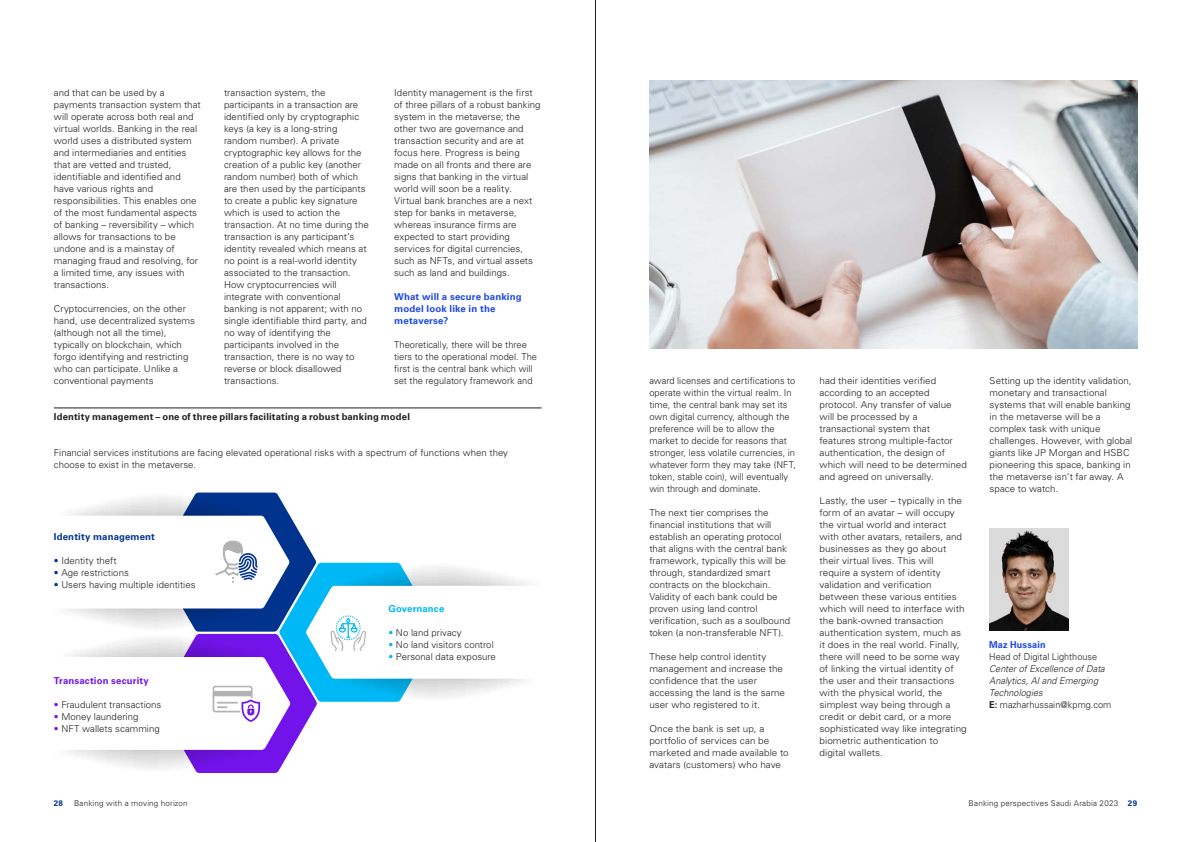
<style>
.page{position:relative;width:1191px;height:842px;background:#fff}
.page>*{position:absolute;margin:0;border:0;box-sizing:border-box;transform-origin:0 0}
.t1{font:300 9.5px/12px "Univers LT Std";color:#231f20}
.t2{font:300 9.5px/12px "Univers LT Std";color:#231f20;scale:1.05 1}
.t3{font:300 9.5px/12px "Univers LT Std";color:#231f20;scale:1.04 1}
.t4{font:italic 300 9.5px/12px "Univers LT Std";letter-spacing:.005em;color:#231f20;scale:.96 1}
.t5{font:700 9.5px "Univers LT Std";letter-spacing:.015em;color:#231f20}
.t6{font:700 9.5px/12px "Univers LT Std";letter-spacing:.015em;color:#1e49e2}
.t7{font:300 9.5px "Univers LT Std";color:#231f20;scale:.96 1}
.t8{font:700 9.5px "Univers LT Std";letter-spacing:.015em;color:#7213ea}
.t9{font:700 9.5px "Univers LT Std";letter-spacing:.015em;color:#00338d}
.t10{font:700 9.5px "Univers LT Std";letter-spacing:.015em;color:#1e49e2;scale:.96 1}
.t11{font:700 9.5px "Univers LT Std";letter-spacing:.01em;color:#00b8f5}
.t12{font:300 8px "Univers LT Std";letter-spacing:.025em;color:#231f20}
.t13{font:700 8px "Univers LT Std";color:#00338d}
.s1{color:#00338d}
.s2{color:#7213ea}
.s3{color:#00b8f5}
.s4{font-weight:700;font-style:normal}
.s5{font-style:normal}
.s6{font-weight:700;color:#00338d}
</style>
<div class="page">
<hr style="left:595px;top:0;width:1px;height:842px;background:#231f20">
<img style="left:989px;top:528px;width:79px;height:102px">
<hr style="left:54px;top:408px;width:487px;height:1px;background:#231f20">
<svg style="left:67px;top:492px;width:461px;height:281px"></svg>
<img style="left:649px;top:81px;width:488px;height:267px">
<p class="t1" style="left:394px;top:87px;width:148px">Identity management is the first of three pillars of a robust banking system in the metaverse; the other two are governance and transaction security and are at focus here. Progress is being made on all fronts and there are signs that banking in the virtual world will soon be a reality.<br>Virtual bank branches are a next step for banks in metaverse, whereas insurance firms are expected to start providing services for digital currencies, such as NFTs, and virtual assets such as land and buildings.</p>
<p class="t6" style="left:394px;top:291px;width:129px">What will a secure banking model look like in the metaverse?</p>
<p class="t1" style="left:394px;top:339px;width:144px">Theoretically, there will be three tiers to the operational model. The first is the central bank which will set the regulatory framework and</p>
<p class="t5" style="left:54px;top:411px;width:358px">Identity management – one of three pillars facilitating a robust banking model</p>
<p class="t1" style="left:224px;top:87px;width:146px">transaction system, the participants in a transaction are identified only by cryptographic keys (a key is a long-string random number). A private cryptographic key allows for the creation of a public key (another random number) both of which are then used by the participants to create a public key signature which is used to action the transaction. At no time during the transaction is any participant’s identity revealed which means at no point is a real-world identity associated to the transaction.<br>How cryptocurrencies will integrate with conventional banking is not apparent; with no single identifiable third party, and no way of identifying the participants involved in the transaction, there is no way to reverse or block disallowed transactions.</p>
<p class="t1" style="left:54px;top:87px;width:148px">and that can be used by a payments transaction system that will operate across both real and virtual worlds. Banking in the real world uses a distributed system and intermediaries and entities that are vetted and trusted, identifiable and identified and have various rights and responsibilities. This enables one of the most fundamental aspects of banking – reversibility – which allows for transactions to be undone and is a mainstay of managing fraud and resolving, for a limited time, any issues with transactions.</p>
<p class="t1" style="left:54px;top:303px;width:143px">Cryptocurrencies, on the other hand, use decentralized systems (although not all the time), typically on blockchain, which forgo identifying and restricting who can participate. Unlike a conventional payments</p>
<p class="t1" style="left:54px;top:447px;width:456px">Financial services institutions are facing elevated operational risks with a spectrum of functions when they choose to exist in the metaverse.</p>
<p class="t9" style="left:54px;top:531px;width:103px">Identity management</p>
<p class="t1" style="left:54px;top:555px;width:64px"><span class="s1">•</span> Identity theft</p>
<p class="t1" style="left:54px;top:567px;width:76px"><span class="s1">•</span> Age restrictions</p>
<p class="t1" style="left:54px;top:579px;width:143px"><span class="s1">•</span> Users having multiple identities</p>
<p class="t8" style="left:54px;top:675px;width:97px">Transaction security</p>
<p class="t1" style="left:54px;top:699px;width:109px"><span class="s2">•</span> Fraudulent transactions</p>
<p class="t1" style="left:54px;top:711px;width:86px"><span class="s2">•</span> Money laundering</p>
<p class="t1" style="left:54px;top:723px;width:107px"><span class="s2">•</span> NFT wallets scamming</p>
<p class="t11" style="left:388px;top:603px;width:57px">Governance</p>
<p class="t1" style="left:388px;top:627px;width:75px"><span class="s3">•</span> No land privacy</p>
<p class="t1" style="left:388px;top:639px;width:107px"><span class="s3">•</span> No land visitors control</p>
<p class="t1" style="left:388px;top:651px;width:109px"><span class="s3">•</span> Personal data exposure</p>
<p class="t1" style="left:649px;top:375px;width:148px">award licenses and certifications to operate within the virtual realm. In time, the central bank may set its own digital currency, although the preference will be to allow the market to decide for reasons that stronger, less volatile currencies, in whatever form they may take (NFT, token, stable coin), will eventually win through and dominate.</p>
<p class="t1" style="left:649px;top:507px;width:142px">The next tier comprises the financial institutions that will establish an operating protocol that aligns with the central bank framework, typically this will be through, standardized smart contracts on the blockchain.<br>Validity of each bank could be proven using land control verification, such as a soulbound token (a non-transferable NFT).</p>
<p class="t3" style="left:649px;top:651px;width:132px">These help control identity management and increase the confidence that the user accessing the land is the same user who registered to it.</p>
<p class="t3" style="left:649px;top:723px;width:136px">Once the bank is set up, a portfolio of services can be marketed and made available to avatars (customers) who have</p>
<p class="t3" style="left:819px;top:375px;width:143px">had their identities verified according to an accepted protocol. Any transfer of value will be processed by a transactional system that features strong multiple-factor authentication, the design of which will need to be determined and agreed on universally.</p>
<p class="t2" style="left:819px;top:495px;width:142px">Lastly, the user – typically in the form of an avatar – will occupy the virtual world and interact with other avatars, retailers, and businesses as they go about their virtual lives. This will require a system of identity validation and verification between these various entities which will need to interface with the bank-owned transaction authentication system, much as it does in the real world. Finally, there will need to be some way of linking the virtual identity of the user and their transactions with the physical world, the simplest way being through a credit or debit card, or a more sophisticated way like integrating biometric authentication to digital wallets.</p>
<p class="t1" style="left:989px;top:375px;width:144px">Setting up the identity validation, monetary and transactional systems that will enable banking in the metaverse will be a complex task with unique challenges. However, with global giants like JP Morgan and HSBC pioneering this space, banking in the metaverse isn‘t far away. A space to watch.</p>
<p class="t10" style="left:989px;top:639px;width:60px">Maz Hussain</p>
<p class="t7" style="left:989px;top:651px;width:114px">Head of Digital Lighthouse</p>
<p class="t4" style="left:989px;top:663px;width:129px">Center of Excellence of Data<br>Analytics, AI and Emerging<br>Technologies<br><span class="s4">E:</span> <span class="s5">mazharhussain@kpmg.com</span></p>
<p class="t13" style="left:54px;top:798px;width:11px">28</p>
<p class="t12" style="left:74px;top:798px;width:115px">Banking with a moving horizon</p>
<p class="t12" style="left:968px;top:798px;width:170px">Banking perspectives Saudi Arabia 2023 <span class="s6">29</span></p>
</div>
